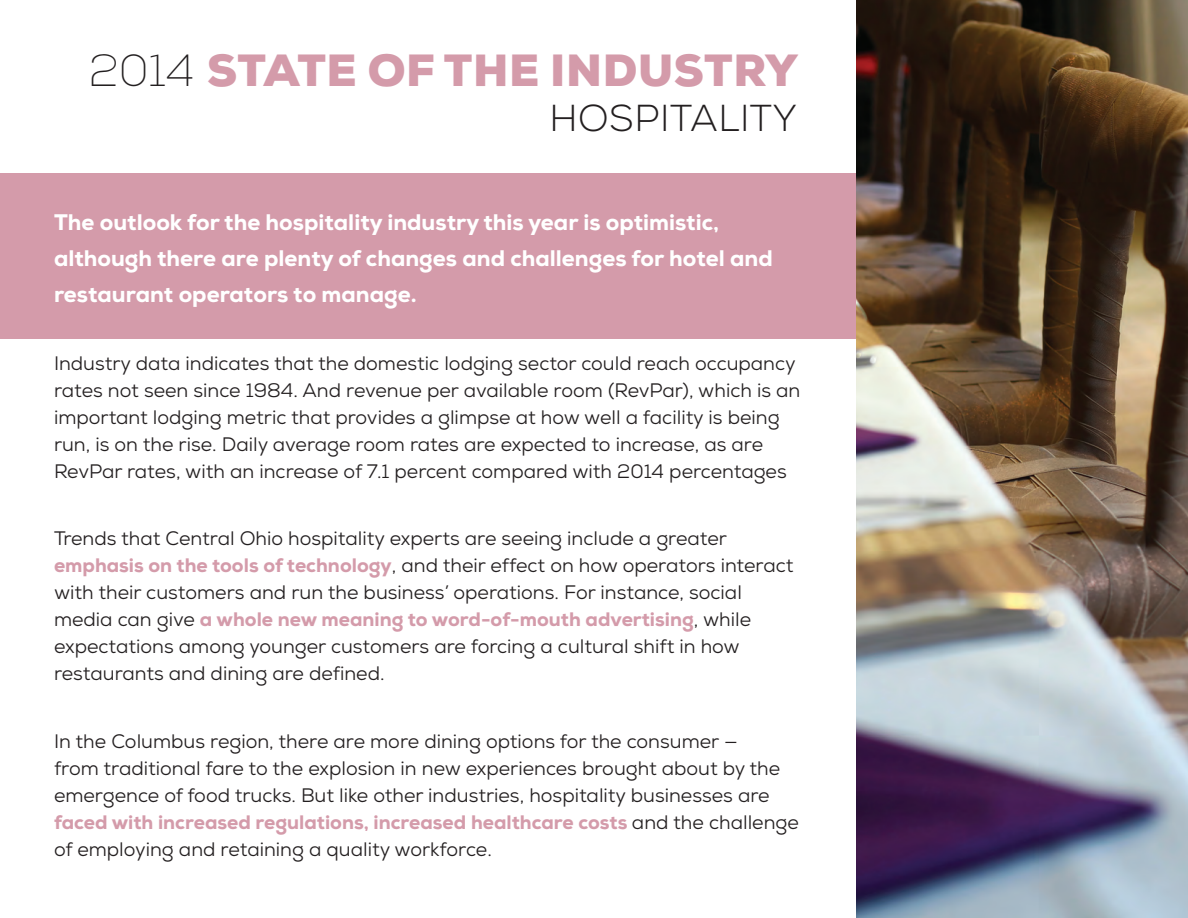
<style>
.page{position:relative;width:1188px;height:918px;background:#fff}
.page>*{position:absolute;margin:0;border:0;box-sizing:border-box;transform-origin:0 0}
.t1{font:900 45px "Nexa";letter-spacing:.015em;color:#d49baa}
.t2{font:300 37.5px "Nexa";letter-spacing:.015em;color:#231f20}
.t3{font:800 22.5px/36px "Nexa";color:#fff}
.t4{font:19.5px/27px "Nexa";color:#231f20}
.s1{font-weight:100;color:#231f20}
.s2{font-weight:800;color:#d49baa}
</style>
<div class="page">
<div style="left:0;top:173px;width:1188px;height:165px;background:#d49baa"></div>
<img style="left:856px;top:0;width:332px;height:918px">
<h1 class="t1" style="left:89px;top:41px;width:711px"><span class="s1">2014</span> STATE OF THE INDUSTRY</h1>
<h2 class="t2" style="left:549px;top:96px;width:249px">HOSPITALITY</h2>
<p class="t3" style="left:54px;top:205px;width:720px">The outlook for the hospitality industry this year is optimistic, although there are plenty of changes and challenges for hotel and restaurant operators to manage.</p>
<p class="t4" style="left:54px;top:350px;width:748px">Industry data indicates that the domestic lodging sector could reach occupancy rates not seen since 1984. And revenue per available room (RevPar), which is an important lodging metric that provides a glimpse at how well a facility is being run, is on the rise. Daily average room rates are expected to increase, as are RevPar rates, with an increase of 7.1 percent compared with 2014 percentages</p>
<p class="t4" style="left:54px;top:525px;width:741px">Trends that Central Ohio hospitality experts are seeing include a greater <span class="s2">emphasis on the tools of technology</span>, and their effect on how operators interact with their customers and run the business’ operations. For instance, social media can give <span class="s2">a whole new meaning to word-of-mouth advertising</span>, while expectations among younger customers are forcing a cultural shift in how restaurants and dining are defined.</p>
<p class="t4" style="left:54px;top:728px;width:746px">In the Columbus region, there are more dining options for the consumer —<br>from traditional fare to the explosion in new experiences brought about by the emergence of food trucks. But like other industries, hospitality businesses are <span class="s2">faced with increased regulations, increased healthcare costs</span> and the challenge of employing and retaining a quality workforce.</p>
</div>
